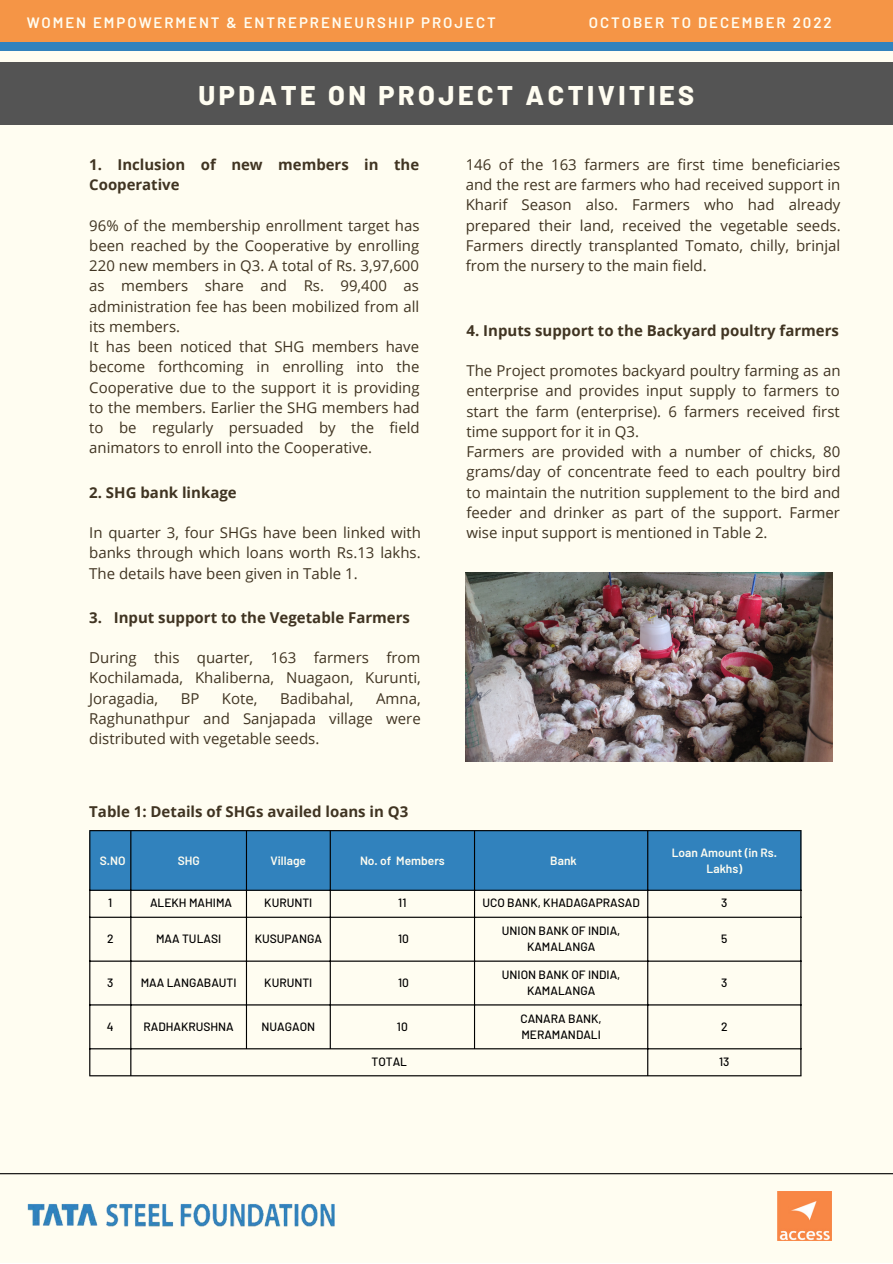
<style>
.page{position:relative;width:893px;height:1264px;background:#fff}
.page>*{position:absolute;margin:0;border:0;box-sizing:border-box;transform-origin:0 0}
.t1{font:800 27px "Barlow";letter-spacing:.13em;color:#fffdf1}
.t2{font:15px/20.2px "Open Sans";color:#403422;text-align:justify}
.t3{font:700 15px/20.2px "Open Sans";color:#403422}
.t4{font:600 15px "Barlow";letter-spacing:.13em;color:#fffdf1}
.t5{font:500 12px/16px "Barlow";color:#000;text-align:center}
.t6{font:600 12px/16px "Barlow";color:#fffdf1;text-align:center}
</style>
<div class="page">
<div style="left:0;top:0;width:892px;height:1262px;background:#fffdf1"></div>
<img style="left:27px;top:1203px;width:308px;height:24px">
<img style="left:777px;top:1191px;width:54px;height:49px">
<hr style="left:0;top:1173px;width:892px;height:1px;background:#000">
<div style="left:0;top:0;width:892px;height:51px;background:#3182bd"></div>
<div style="left:0;top:0;width:892px;height:42px;background:#f59546"></div>
<div style="left:0;top:62px;width:892px;height:63px;background:#545454"></div>
<div style="left:90px;top:831px;width:710px;height:58px;background:#3182bd"></div>
<hr style="left:89px;top:831px;width:1px;height:244px;background:#000">
<hr style="left:130px;top:831px;width:1px;height:244px;background:#000">
<hr style="left:246px;top:831px;width:1px;height:217px;background:#000">
<hr style="left:330px;top:831px;width:1px;height:217px;background:#000">
<hr style="left:474px;top:831px;width:1px;height:217px;background:#000">
<hr style="left:647px;top:831px;width:1px;height:244px;background:#000">
<hr style="left:800px;top:831px;width:1px;height:244px;background:#000">
<hr style="left:89px;top:830px;width:712px;height:1px;background:#000">
<hr style="left:89px;top:889px;width:712px;height:1px;background:#000">
<hr style="left:89px;top:916px;width:712px;height:1px;background:#000">
<hr style="left:89px;top:960px;width:712px;height:1px;background:#000">
<hr style="left:89px;top:1004px;width:712px;height:1px;background:#000">
<hr style="left:89px;top:1048px;width:712px;height:1px;background:#000">
<hr style="left:89px;top:1075px;width:712px;height:1px;background:#000">
<img style="left:465px;top:572px;width:367px;height:189px">
<p class="t4" style="left:27px;top:13px;width:470px">WOMEN EMPOWERMENT &amp; ENTREPRENEURSHIP PROJECT</p>
<p class="t4" style="left:588px;top:13px;width:244px">OCTOBER TO DECEMBER 2022</p>
<h1 class="t1" style="left:198px;top:78px;width:497px">UPDATE ON PROJECT ACTIVITIES</h1>
<p class="t3" style="left:89px;top:154px;width:331px">1. Inclusion of new members in the<br>Cooperative</p>
<p class="t2" style="left:89px;top:215px;width:332px;text-align:left">96% of the membership enrollment target has been reached by the Cooperative by enrolling 220 new members in Q3. A total of Rs. 3,97,600 as members share and Rs. 99,400 as administration fee has been mobilized from all its members.<br>It has been noticed that SHG members have become forthcoming in enrolling into the Cooperative due to the support it is providing to the members. Earlier the SHG members had to be regularly persuaded by the field animators to enroll into the Cooperative.</p>
<p class="t3" style="left:89px;top:481px;width:149px">2. SHG bank linkage</p>
<p class="t2" style="left:89px;top:522px;width:333px">In quarter 3, four SHGs have been linked with banks through which loans worth Rs.13 lakhs.<br>The details have been given in Table 1.</p>
<p class="t3" style="left:89px;top:607px;width:322px">3. Input support to the Vegetable Farmers</p>
<p class="t2" style="left:89px;top:647px;width:333px">During this quarter, 163 farmers from Kochilamada, Khaliberna, Nuagaon, Kurunti, Joragadia,</p>
<p class="t2" style="left:181px;top:687px;width:20px">BP</p>
<p class="t2" style="left:222px;top:687px;width:37px">Kote,</p>
<p class="t2" style="left:280px;top:687px;width:75px">Badibahal,</p>
<p class="t2" style="left:89px;top:687px;width:333px;text-indent:287px">Amna, Raghunathpur and Sanjapada village were distributed with vegetable seeds.</p>
<p class="t3" style="left:89px;top:801px;width:320px">Table 1: Details of SHGs availed loans in Q3</p>
<p class="t2" style="left:465px;top:154px;width:376px">146 of the 163 farmers are first time beneficiaries and the rest are farmers who had received support in Kharif Season also. Farmers who had already prepared their land, received the vegetable seeds.<br>Farmers directly transplanted Tomato, chilly, brinjal from the nursery to the main field.</p>
<p class="t3" style="left:466px;top:319px;width:374px">4. Inputs support to the Backyard poultry farmers</p>
<p class="t2" style="left:466px;top:360px;width:376px;text-align:left">The Project promotes backyard poultry farming as an enterprise and provides input supply to farmers to start the farm (enterprise). 6 farmers received first time support for it in Q3.<br>Farmers are provided with a number of chicks, 80 grams/day of concentrate feed to each poultry bird to maintain the nutrition supplement to the bird and feeder and drinker as part of the support. Farmer wise input support is mentioned in Table 2.</p>
<p class="t6" style="left:100px;top:851px;width:27px">S.NO</p>
<p class="t6" style="left:178px;top:851px;width:23px">SHG</p>
<p class="t6" style="left:270px;top:851px;width:37px">Village</p>
<p class="t6" style="left:360px;top:851px;width:86px">No. of Members</p>
<p class="t6" style="left:550px;top:851px;width:28px">Bank</p>
<p class="t6" style="left:671px;top:843px;width:107px">Loan Amount (in Rs.<br>Lakhs)</p>
<p class="t5" style="left:108px;top:894px;width:6px">1</p>
<p class="t5" style="left:150px;top:894px;width:84px">ALEKH MAHIMA</p>
<p class="t5" style="left:264px;top:894px;width:50px">KURUNTI</p>
<p class="t5" style="left:398px;top:894px;width:10px">11</p>
<p class="t5" style="left:482px;top:894px;width:159px">UCO BANK, KHADAGAPRASAD</p>
<p class="t5" style="left:721px;top:894px;width:8px">3</p>
<p class="t5" style="left:107px;top:930px;width:8px">2</p>
<p class="t5" style="left:156px;top:930px;width:67px">MAA TULASI</p>
<p class="t5" style="left:255px;top:930px;width:69px">KUSUPANGA</p>
<p class="t5" style="left:398px;top:930px;width:12px">10</p>
<p class="t5" style="left:502px;top:922px;width:120px">UNION BANK OF INDIA,<br>KAMALANGA</p>
<p class="t5" style="left:721px;top:930px;width:8px">5</p>
<p class="t5" style="left:107px;top:974px;width:8px">3</p>
<p class="t5" style="left:141px;top:974px;width:97px">MAA LANGABAUTI</p>
<p class="t5" style="left:264px;top:974px;width:50px">KURUNTI</p>
<p class="t5" style="left:398px;top:974px;width:12px">10</p>
<p class="t5" style="left:502px;top:966px;width:120px">UNION BANK OF INDIA,<br>KAMALANGA</p>
<p class="t5" style="left:721px;top:974px;width:8px">3</p>
<p class="t5" style="left:107px;top:1018px;width:8px">4</p>
<p class="t5" style="left:143px;top:1018px;width:92px">RADHAKRUSHNA</p>
<p class="t5" style="left:261px;top:1018px;width:55px">NUAGAON</p>
<p class="t5" style="left:397px;top:1018px;width:12px">10</p>
<p class="t5" style="left:520px;top:1010px;width:83px;text-align:left">CANARA BANK,<br>MERAMANDALI</p>
<p class="t5" style="left:721px;top:1018px;width:8px">2</p>
<p class="t5" style="left:371px;top:1053px;width:37px">TOTAL</p>
<p class="t5" style="left:719px;top:1053px;width:12px">13</p>
</div>
